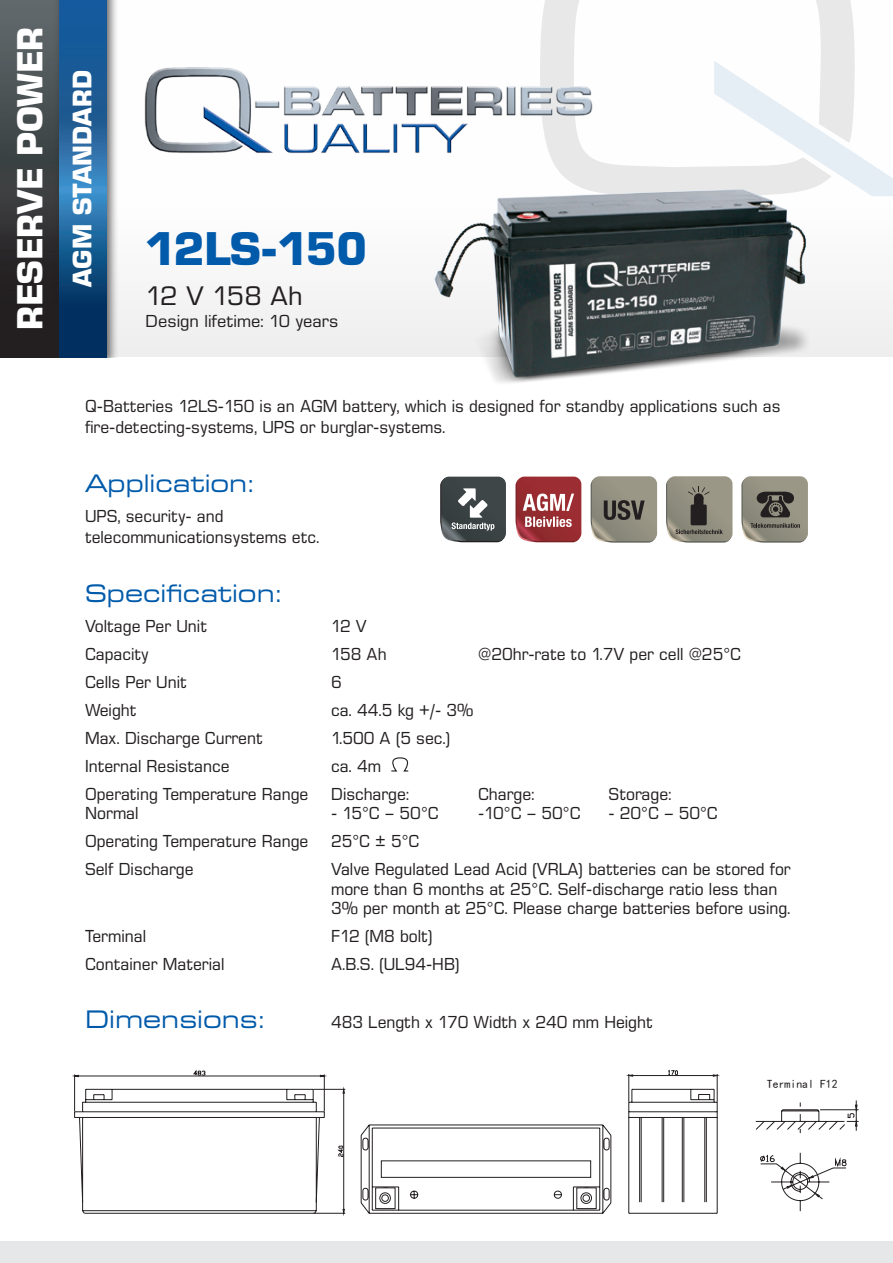
<style>
.page{position:relative;width:893px;height:1263px;background:#fff}
.page>*{position:absolute;margin:0;border:0;box-sizing:border-box;transform-origin:0 0}
.t1{font:700 45px "Eurostile SB";letter-spacing:-.02em;color:#015aaa}
.t2{font:700 34.5px "Eurostile SB";color:#fff}
.t3{font:700 25.5px "Eurostile SB";letter-spacing:.005em;color:#fff}
.t4{font:25.5px "Eurostile SB";letter-spacing:-.055em;color:#231f20}
.t5{font:24px "Eurostile SB Extend";color:#015aaa;scale:.95 1}
.t6{font:16.5px/21px "Eurostile SB";color:#231f20;scale:.95 1}
.t7{font:16.5px "Eurostile SB";color:#231f20}
.t8{font:11.85px "Sim Hei";color:#231f20}
</style>
<div class="page">
<svg style="left:391px;top:757px;width:18px;height:15px"></svg>
<svg style="left:74px;top:1069px;width:785px;height:146px"></svg>
<div style="left:0;top:0;width:893px;height:357px;background:linear-gradient(to bottom,#fff,#f3f3f4)"></div>
<div style="left:0;top:1242px;width:893px;height:21px;background:#e6e7e9"></div>
<svg style="left:540px;top:0;width:315px;height:94px"></svg>
<svg style="left:714px;top:61px;width:179px;height:135px"></svg>
<div style="left:0;top:0;width:65px;height:357px;background:linear-gradient(to bottom,#5f6a6c,#1a1415)"></div>
<div style="left:53px;top:0;width:66px;height:357px;background:#231f20;opacity:.75"></div>
<svg style="left:59px;top:0;width:47px;height:357px;background:#1a5a92"></svg>
<svg style="left:515px;top:477px;width:66px;height:65px;background:#ac5559"></svg>
<svg style="left:666px;top:476px;width:66px;height:67px;background:#898679"></svg>
<svg style="left:591px;top:476px;width:66px;height:67px;background:#8c897b"></svg>
<svg style="left:741px;top:476px;width:67px;height:67px;background:#868377"></svg>
<svg style="left:440px;top:477px;width:66px;height:65px;background:#595f60"></svg>
<img style="left:135px;top:59px;width:488px;height:100px">
<img style="left:421px;top:94px;width:436px;height:289px">
<h2 class="t2" style="left:9px;top:330px;width:304px;rotate:-90deg">RESERVE POWER</h2>
<h3 class="t3" style="left:67px;top:287px;width:218px;rotate:-90deg">AGM STANDARD</h3>
<h1 class="t1" style="left:146px;top:221px;width:223px">12LS-150</h1>
<h3 class="t4" style="left:146px;top:281px;width:159px">12 V 158 Ah</h3>
<p class="t7" style="left:146px;top:312px;width:194px">Design lifetime: 10 years</p>
<p class="t6" style="left:85px;top:396px;width:734px">Q-Batteries 12LS-150 is an AGM battery, which is designed for standby applications such as fire-detecting-systems, UPS or burglar-systems.</p>
<h3 class="t5" style="left:85px;top:470px;width:179px">Application:</h3>
<p class="t6" style="left:85px;top:506px;width:248px">UPS, security- and telecommunicationsystems etc.</p>
<h3 class="t5" style="left:85px;top:580px;width:208px">Specification:</h3>
<p class="t6" style="left:85px;top:615px;width:130px">Voltage Per Unit</p>
<p class="t6" style="left:331px;top:615px;width:39px">12 V</p>
<p class="t6" style="left:85px;top:643px;width:69px">Capacity</p>
<p class="t6" style="left:331px;top:643px;width:60px">158 Ah</p>
<p class="t6" style="left:478px;top:643px;width:278px">@20hr-rate to 1.7V per cell @25°C</p>
<p class="t6" style="left:85px;top:671px;width:109px">Cells Per Unit</p>
<p class="t6" style="left:331px;top:671px;width:13px">6</p>
<p class="t6" style="left:85px;top:699px;width:56px">Weight</p>
<p class="t6" style="left:331px;top:699px;width:151px">ca. 44.5 kg +/- 3%</p>
<p class="t6" style="left:85px;top:727px;width:189px">Max. Discharge Current</p>
<p class="t6" style="left:331px;top:727px;width:127px">1.500 A (5 sec.)</p>
<p class="t6" style="left:85px;top:755px;width:154px">Internal Resistance</p>
<p class="t6" style="left:331px;top:755px;width:54px">ca. 4m</p>
<p class="t6" style="left:85px;top:783px;width:237px">Operating Temperature Range</p>
<p class="t6" style="left:331px;top:783px;width:84px">Discharge:</p>
<p class="t6" style="left:478px;top:783px;width:61px">Charge:</p>
<p class="t6" style="left:609px;top:783px;width:68px">Storage:</p>
<p class="t6" style="left:85px;top:803px;width:58px">Normal</p>
<p class="t6" style="left:331px;top:803px;width:115px">- 15°C – 50°C</p>
<p class="t6" style="left:478px;top:803px;width:109px">-10°C – 50°C</p>
<p class="t6" style="left:609px;top:803px;width:117px">- 20°C – 50°C</p>
<p class="t6" style="left:85px;top:831px;width:237px">Operating Temperature Range</p>
<p class="t6" style="left:331px;top:831px;width:94px">25°C ± 5°C</p>
<p class="t6" style="left:85px;top:859px;width:116px">Self Discharge</p>
<p class="t6" style="left:331px;top:859px;width:486px;line-height:19.5px">Valve Regulated Lead Acid (VRLA) batteries can be stored for more than 6 months at 25°C. Self-discharge ratio less than<br>3% per month at 25°C. Please charge batteries before using.</p>
<p class="t6" style="left:85px;top:926px;width:66px">Terminal</p>
<p class="t6" style="left:331px;top:926px;width:108px">F12 (M8 bolt)</p>
<p class="t6" style="left:85px;top:954px;width:148px">Container Material</p>
<p class="t6" style="left:331px;top:954px;width:137px">A.B.S. (UL94-HB)</p>
<h3 class="t5" style="left:85px;top:1006px;width:190px">Dimensions:</h3>
<p class="t6" style="left:331px;top:1011px;width:340px">483 Length x 170 Width x 240 mm Height</p>
<p class="t8" style="left:767px;top:1078px;width:72px">Terminal F12</p>
</div>
